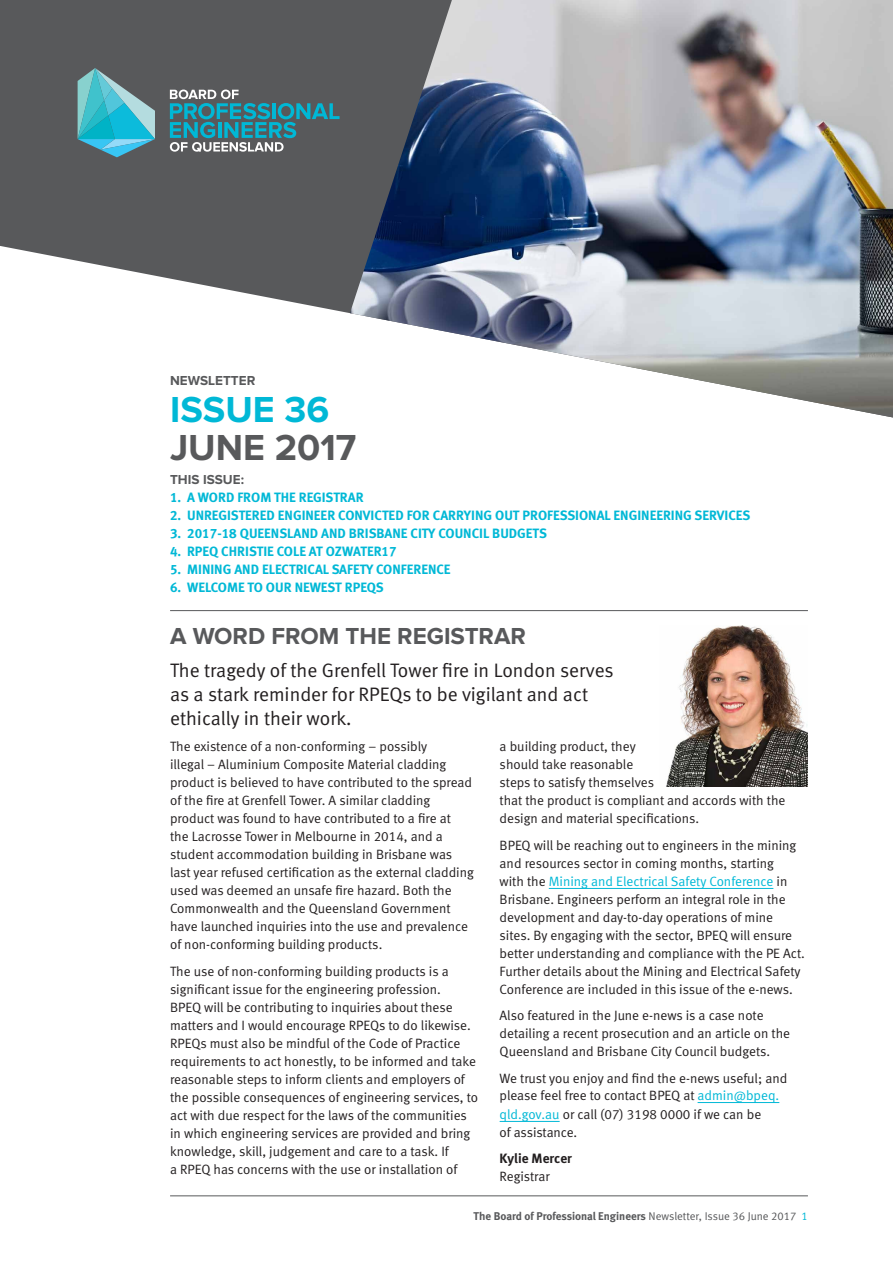
<style>
.page{position:relative;width:893px;height:1263px;background:#fff}
.page>*{position:absolute;margin:0;border:0;box-sizing:border-box;transform-origin:0 0}
.t1{font:700 37.5px "Proxima Nova";color:#58595b}
.t2{font:700 37.5px "Proxima Nova";color:#00b8d6}
.t3{font:700 24px "Proxima Nova";color:#58595b}
.t4{font:19.5px/24px "Meta Normal LF";color:#231f20}
.t5{font:13.5px/18px "Meta Normal LF";color:#231f20}
.t6{font:13.5px "Meta Bold LF";color:#00b8d6}
.t7{font:700 13.5px "Proxima Nova";color:#58595b}
.t8{font:13.5px "Meta Bold LF";color:#231f20}
.t9{font:11.25px "Meta Bold LF";color:#58595b}
.s1{color:#00b8d6}
.s2{font-family:"Meta Normal LF"}
.s3{font-family:"Meta Normal LF";color:#00b8d6}
</style>
<div class="page">
<hr style="left:170px;top:1195px;width:638px;height:1px;background:#58595b">
<svg style="left:0;top:0;width:350px;height:314px;background:#6d6e70"></svg>
<img style="left:350px;top:0;width:543px;height:417px">
<hr style="left:500px;top:1121px;width:60px;height:1px;background:#00b8d6">
<hr style="left:698px;top:1102px;width:81px;height:1px;background:#00b8d6">
<hr style="left:549px;top:888px;width:224px;height:1px;background:#00b8d6">
<hr style="left:170px;top:610px;width:638px;height:1px;background:#58595b">
<svg style="left:170px;top:90px;width:170px;height:62px;background:#4f7c85"></svg>
<svg style="left:78px;top:68px;width:80px;height:89px;background:#51a1ae"></svg>
<img style="left:666px;top:625px;width:142px;height:162px">
<p class="t7" style="left:170px;top:374px;width:87px">NEWSLETTER</p>
<h1 class="t2" style="left:170px;top:393px;width:161px">ISSUE 36</h1>
<h1 class="t1" style="left:170px;top:430px;width:188px">JUNE 2017</h1>
<p class="t7" style="left:170px;top:473px;width:75px">THIS ISSUE:</p>
<p class="t6" style="left:170px;top:489px;width:195px">1. A WORD FROM THE REGISTRAR</p>
<p class="t6" style="left:170px;top:507px;width:582px">2. UNREGISTERED ENGINEER CONVICTED FOR CARRYING OUT PROFESSIONAL ENGINEERING SERVICES</p>
<p class="t6" style="left:170px;top:525px;width:378px">3. 2017-18 QUEENSLAND AND BRISBANE CITY COUNCIL BUDGETS</p>
<p class="t6" style="left:170px;top:543px;width:228px">4. RPEQ CHRISTIE COLE AT OZWATER17</p>
<p class="t6" style="left:170px;top:561px;width:282px">5. MINING AND ELECTRICAL SAFETY CONFERENCE</p>
<p class="t6" style="left:170px;top:579px;width:215px">6. WELCOME TO OUR NEWEST RPEQS</p>
<h2 class="t3" style="left:170px;top:625px;width:357px">A WORD FROM THE REGISTRAR</h2>
<h3 class="t4" style="left:170px;top:658px;width:445px">The tragedy of the Grenfell Tower fire in London serves as a stark reminder for RPEQs to be vigilant and act ethically in their work.</h3>
<p class="t5" style="left:170px;top:738px;width:305px">The existence of a non-conforming – possibly<br>illegal – Aluminium Composite Material cladding product is believed to have contributed to the spread of the fire at Grenfell Tower. A similar cladding product was found to have contributed to a fire at<br>the Lacrosse Tower in Melbourne in 2014, and a student accommodation building in Brisbane was last year refused certification as the external cladding used was deemed an unsafe fire hazard. Both the Commonwealth and the Queensland Government have launched inquiries into the use and prevalence of non-conforming building products.</p>
<p class="t5" style="left:170px;top:962px;width:310px">The use of non-conforming building products is a significant issue for the engineering profession.<br>BPEQ will be contributing to inquiries about these matters and I would encourage RPEQs to do likewise.<br>RPEQs must also be mindful of the Code of Practice requirements to act honestly, to be informed and take reasonable steps to inform clients and employers of the possible consequences of engineering services, to act with due respect for the laws of the communities in which engineering services are provided and bring knowledge, skill, judgement and care to a task. If<br>a RPEQ has concerns with the use or installation of</p>
<p class="t5" style="left:500px;top:738px;width:287px">a building product, they<br>should take reasonable<br>steps to satisfy themselves<br>that the product is compliant and accords with the design and material specifications.</p>
<p class="t5" style="left:500px;top:836px;width:307px">BPEQ will be reaching out to engineers in the mining and resources sector in coming months, starting<br>with the <span class="s1">Mining and Electrical Safety Conference</span> in Brisbane. Engineers perform an integral role in the development and day-to-day operations of mine sites. By engaging with the sector, BPEQ will ensure better understanding and compliance with the PE Act.<br>Further details about the Mining and Electrical Safety Conference are included in this issue of the e-news.</p>
<p class="t5" style="left:500px;top:1006px;width:292px">Also featured in the June e-news is a case note detailing a recent prosecution and an article on the<br>Queensland and Brisbane City Council budgets.</p>
<p class="t5" style="left:500px;top:1069px;width:289px;line-height:17.1px">We trust you enjoy and find the e-news useful; and please feel free to contact BPEQ at <span class="s1">admin@bpeq.</span></p>
<p class="t5" style="left:500px;top:1105px;width:263px"><span class="s1">qld.gov.au</span> or call (07) 3198 0000 if we can be of assistance.</p>
<p class="t8" style="left:500px;top:1151px;width:74px">Kylie Mercer</p>
<p class="t5" style="left:500px;top:1167px;width:51px">Registrar</p>
<p class="t9" style="left:474px;top:1210px;width:336px">The Board of Professional Engineers <span class="s2">Newsletter, Issue 36 June 2017</span> <span class="s3">1</span></p>
</div>
